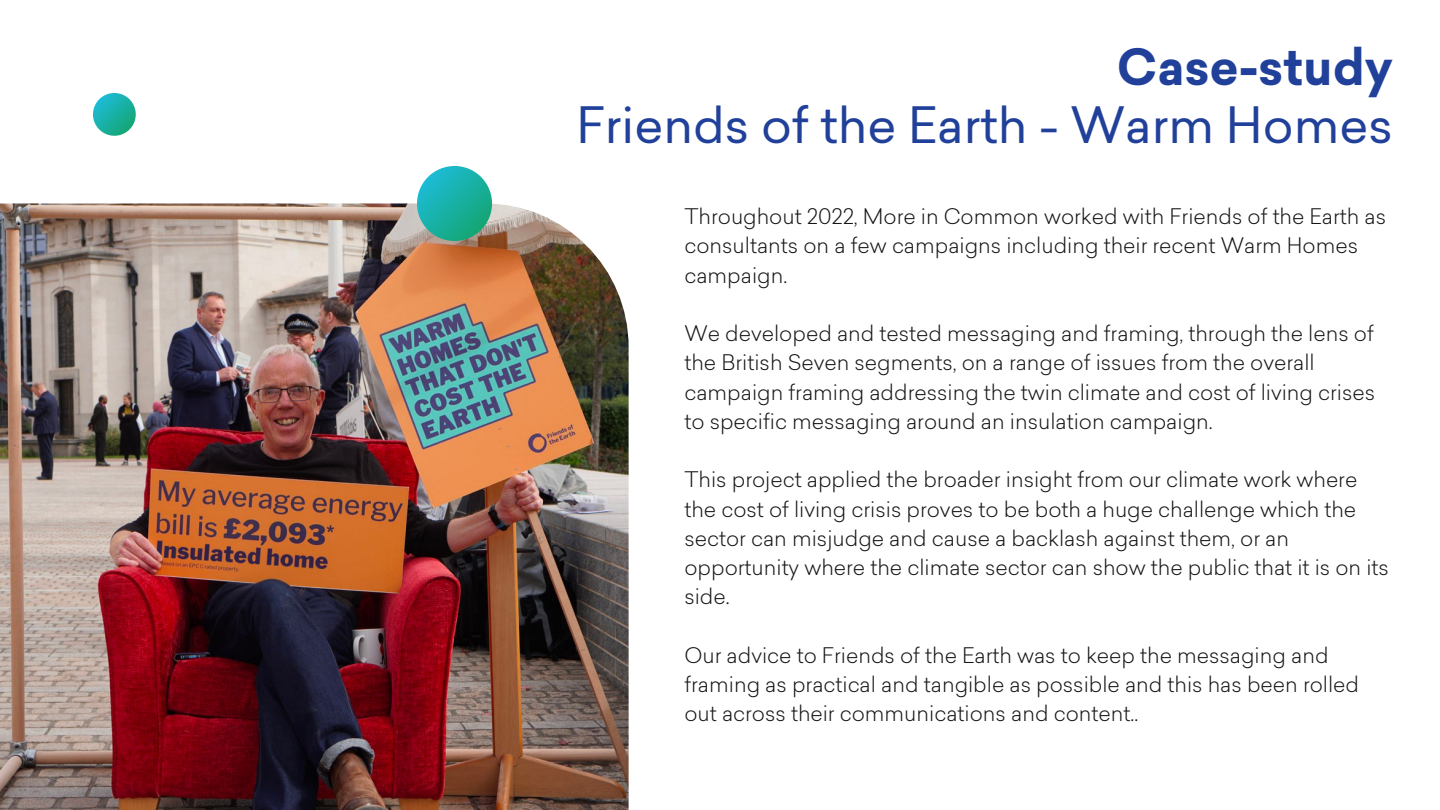
<style>
.page{position:relative;width:1440px;height:810px;background:#fff}
.page>*{position:absolute;margin:0;border:0;box-sizing:border-box;transform-origin:0 0}
.t1{font:49px "Sailec";color:#20409a}
.t2{font:700 49px "Sailec";color:#20409a}
.t3{font:300 21px/29.2px "Sailec";color:#171616}
</style>
<div class="page">
<svg style="left:93px;top:93px;width:43px;height:43px"></svg>
<img style="left:0;top:203px;width:629px;height:607px">
<svg style="left:417px;top:166px;width:75px;height:75px;background:#41b6ab"></svg>
<p class="t2" style="left:1117px;top:48px;width:278px">Case-study</p>
<p class="t1" style="left:576px;top:106px;width:818px">Friends of the Earth - Warm Homes</p>
<p class="t3" style="left:684px;top:204px;width:703px">Throughout 2022, More in Common worked with Friends of the Earth as consultants on a few campaigns including their recent Warm Homes campaign.</p>
<p class="t3" style="left:684px;top:321px;width:692px">We developed and tested messaging and framing, through the lens of the British Seven segments, on a range of issues from the overall campaign framing addressing the twin climate and cost of living crises to specific messaging around an insulation campaign.</p>
<p class="t3" style="left:684px;top:467px;width:706px">This project applied the broader insight from our climate work where the cost of living crisis proves to be both a huge challenge which the sector can misjudge and cause a backlash against them, or an opportunity where the climate sector can show the public that it is on its side.</p>
<p class="t3" style="left:684px;top:643px;width:676px">Our advice to Friends of the Earth was to keep the messaging and framing as practical and tangible as possible and this has been rolled out across their communications and content..</p>
</div>
